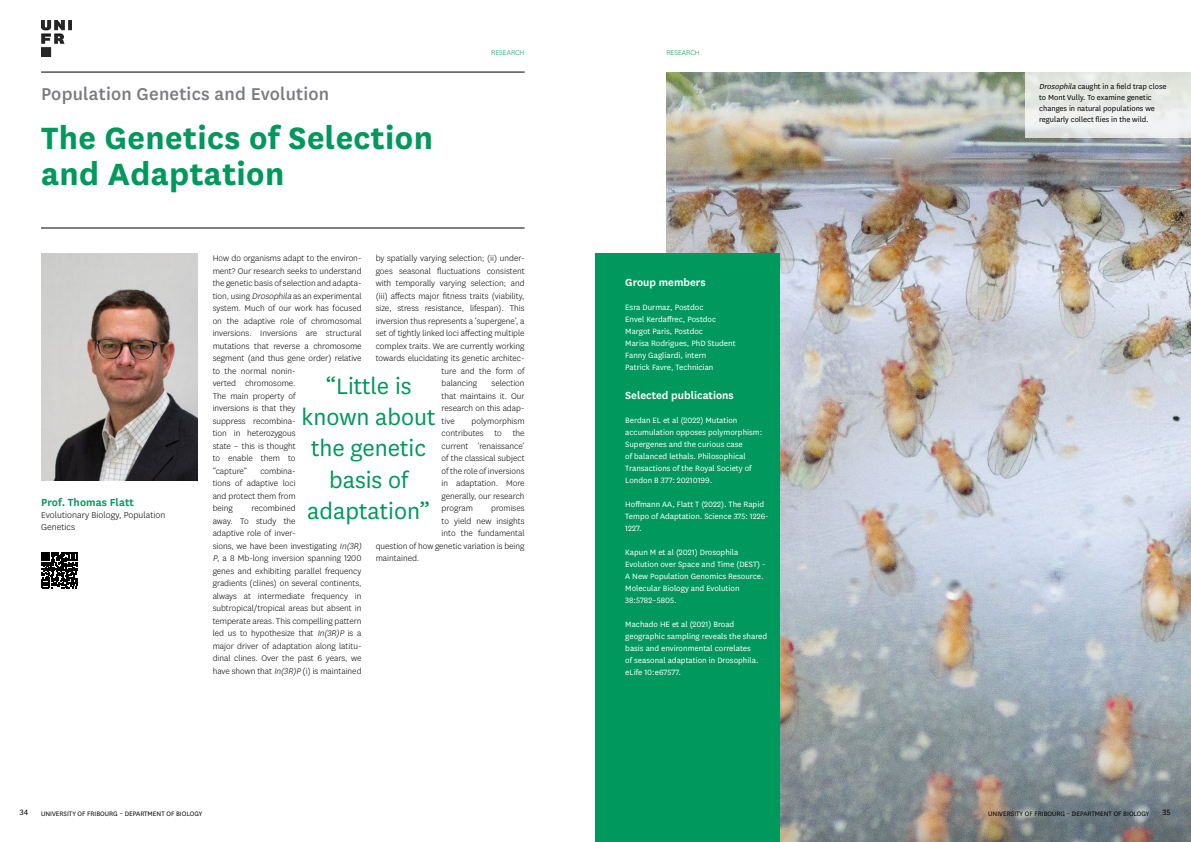
<style>
.page{position:relative;width:1191px;height:842px;background:#fff}
.page>*{position:absolute;margin:0;border:0;box-sizing:border-box;transform-origin:0 0}
.Titre_grand{font:700 36px/36px "National Uni Fr";letter-spacing:.01em;color:#00985c}
.Quote__E{font:26px/31.2px "National Uni Fr";color:#00985c;text-align:center}
.Surtitre{font:500 20px "National Uni Fr";letter-spacing:.01em;color:#7b7c7f}
.Petit_titre_fond_vert{font:600 12px "National Uni Fr";color:#fff}
.Auteur{font:600 12px "National Uni Fr";letter-spacing:.005em;color:#00985c}
.Auteur-2{font:300 10px/12px "National Uni Fr";letter-spacing:.005em;color:#000}
.Body_Text__E{font:300 9.5px/12.5px "National Uni Fr";color:#000;text-align:justify}
.texte_fond_vert{font:9px/12px "National Uni Fr";color:#fff}
.t1{font:9px "National Uni Fr";color:#000}
.Legendes{font:8.5px/11px "National Uni Fr";color:#000}
.Chapter_title{font:300 8px "National Uni Fr";color:#00985c}
.t2{font:7.5px "National Uni Fr";color:#000}
.s1{font-style:italic}
</style>
<div class="page">
<img style="left:41px;top:254px;width:156px;height:227px">
<img style="left:41px;top:20px;width:31px;height:36px">
<hr style="left:41px;top:72px;width:483px;height:1px;background:#000">
<hr style="left:41px;top:228px;width:483px;height:1px;background:#000">
<svg style="left:41px;top:552px;width:37px;height:36px"></svg>
<img style="left:666px;top:73px;width:525px;height:769px">
<div style="left:595px;top:254px;width:185px;height:588px;background:#00985c"></div>
<svg style="left:1025px;top:72px;width:166px;height:66px;fill:#e6e9e6"></svg>
<p class="Surtitre" style="left:41px;top:80px;width:290px">Population Genetics and Evolution</p>
<p class="Titre_grand" style="left:41px;top:117px;width:393px">The Genetics of Selection and Adaptation</p>
<p class="Chapter_title" style="left:491px;top:48px;width:35px">RESEARCH</p>
<p class="Auteur" style="left:41px;top:494px;width:94px">Prof. Thomas Flatt</p>
<p class="Auteur-2" style="left:41px;top:509px;width:126px">Evolutionary Biology, Population<br>Genetics</p>
<p class="Body_Text__E" style="left:213px;top:252px;width:150px;text-align:left">How do organisms adapt to the environ&shy;ment? Our research seeks to understand the genetic basis of selection and adapta&shy;tion, using <span class="s1">Drosophila</span> as an experimental system. Much of our work has focused on the adaptive role of chromosomal inversions. Inversions are structural mutations that reverse a chromosome segment (and thus gene order) relative to the normal nonin-<br>verted chromosome.<br>The main property of<br>inversions is that they<br>suppress recombina-<br>tion in heterozygous<br>state – this is thought<br>to enable them to<br>“capture”</p>
<p class="Body_Text__E" style="left:376px;top:252px;width:150px">by spatially varying selection; (ii) under-</p>
<p class="Body_Text__E" style="left:376px;top:264px;width:150px">goes seasonal fluctuations consistent</p>
<p class="Body_Text__E" style="left:376px;top:277px;width:150px">with temporally varying selection; and</p>
<p class="Body_Text__E" style="left:376px;top:289px;width:150px">(iii) affects major fitness traits (viability,</p>
<p class="Body_Text__E" style="left:376px;top:302px;width:150px">size, stress resistance, lifespan). This</p>
<p class="Body_Text__E" style="left:376px;top:314px;width:150px">inversion thus represents a ‘supergene’, a</p>
<p class="Body_Text__E" style="left:376px;top:327px;width:150px">set of tightly linked loci affecting multiple</p>
<p class="Body_Text__E" style="left:376px;top:339px;width:150px">complex traits. We are currently working</p>
<p class="Body_Text__E" style="left:376px;top:352px;width:150px">towards elucidating its genetic architec-</p>
<p class="Body_Text__E" style="left:441px;top:364px;width:84px">ture and the form of</p>
<p class="Body_Text__E" style="left:441px;top:377px;width:37px">balancing</p>
<p class="Quote__E" style="left:302px;top:369px;width:135px">“Little is known about the genetic basis of adaptation”</p>
<p class="Body_Text__E" style="left:441px;top:377px;width:84px;text-indent:50px">selection that maintains it. Our research on this adap&shy;tive</p>
<p class="Body_Text__E" style="left:441px;top:414px;width:84px;text-indent:30px">polymorphism contributes to the current ‘renaissance’ of the classical subject of the role of inversions in adaptation. More generally, our research program</p>
<p class="Body_Text__E" style="left:213px;top:464px;width:84px;text-indent:48px">combina&shy;tions of adaptive loci and protect them from being</p>
<p class="Body_Text__E" style="left:213px;top:502px;width:152px;text-align:left;text-indent:39px">recombined<br>away. To study the<br>adaptive role of inver-<br>sions, we have been investigating <span class="s1">In(3R)<br>P</span>, a 8 Mb-long inversion spanning 1200 genes and exhibiting parallel frequency gradients (clines) on several continents, always at intermediate frequency in subtropical/tropical areas but absent in temperate areas. This compelling pattern led us to hypothesize that <span class="s1">In(3R)P</span> is a major driver of adaptation along latitu&shy;dinal clines. Over the past 6 years, we have shown that <span class="s1">In(3R)P</span> (i) is maintained</p>
<p class="Body_Text__E" style="left:491px;top:502px;width:35px">promises</p>
<p class="Body_Text__E" style="left:441px;top:514px;width:84px">to yield new insights</p>
<p class="Body_Text__E" style="left:441px;top:527px;width:84px">into the fundamental</p>
<p class="Body_Text__E" style="left:376px;top:539px;width:150px">question of how genetic variation is being</p>
<p class="Body_Text__E" style="left:376px;top:552px;width:45px">maintained.</p>
<p class="t1" style="left:20px;top:806px;width:10px">34</p>
<p class="t2" style="left:41px;top:808px;width:163px">UNIVERSITY OF FRIBOURG – DEPARTMENT OF BIOLOGY</p>
<p class="Chapter_title" style="left:666px;top:48px;width:35px">RESEARCH</p>
<p class="Petit_titre_fond_vert" style="left:625px;top:274px;width:82px">Group members</p>
<p class="texte_fond_vert" style="left:625px;top:301px;width:80px">Esra Durmaz, Postdoc</p>
<p class="texte_fond_vert" style="left:625px;top:313px;width:92px">Envel Kerdaffrec, Postdoc</p>
<p class="texte_fond_vert" style="left:625px;top:325px;width:79px">Margot Paris, Postdoc</p>
<p class="texte_fond_vert" style="left:625px;top:337px;width:112px">Marisa Rodrigues, PhD Student</p>
<p class="texte_fond_vert" style="left:625px;top:349px;width:82px">Fanny Gagliardi, intern</p>
<p class="texte_fond_vert" style="left:625px;top:361px;width:90px">Patrick Favre, Technician</p>
<p class="Petit_titre_fond_vert" style="left:625px;top:387px;width:110px">Selected publications</p>
<p class="texte_fond_vert" style="left:625px;top:413px;width:139px">Berdan EL et al (2022) Mutation accumulation opposes polymorphism:<br>Supergenes and the curious case<br>of balanced lethals. Philosophical<br>Transactions of the Royal Society of<br>London B 377: 20210199.</p>
<p class="texte_fond_vert" style="left:625px;top:497px;width:145px">Hoffmann AA, Flatt T (2022). The Rapid<br>Tempo of Adaptation. Science 375: 1226-<br>1227.</p>
<p class="texte_fond_vert" style="left:625px;top:545px;width:142px">Kapun M et al (2021) Drosophila<br>Evolution over Space and Time (DEST) -<br>A New Population Genomics Resource.<br>Molecular Biology and Evolution<br>38:5782–5805.</p>
<p class="texte_fond_vert" style="left:625px;top:617px;width:143px">Machado HE et al (2021) Broad geographic sampling reveals the shared basis and environmental correlates<br>of seasonal adaptation in Drosophila. eLife 10:e67577.</p>
<p class="Legendes" style="left:1039px;top:80px;width:129px"><span class="s1">Drosophila</span> caught in a field trap close to Mont Vully. To examine genetic changes in natural populations we regularly collect flies in the wild.</p>
<p class="t2" style="left:988px;top:808px;width:163px">UNIVERSITY OF FRIBOURG – DEPARTMENT OF BIOLOGY</p>
<p class="t1" style="left:1162px;top:806px;width:9px">35</p>
</div>
